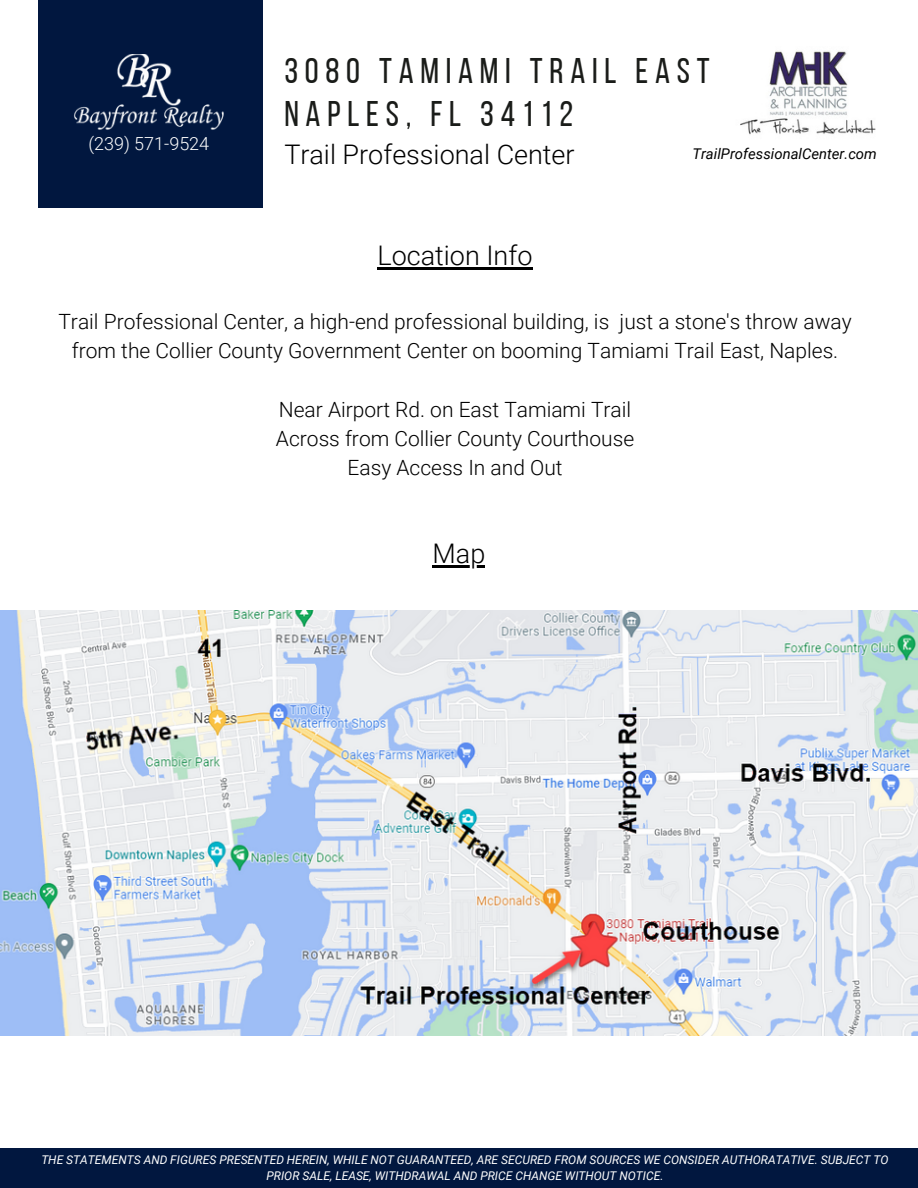
<style>
.page{position:relative;width:918px;height:1188px;background:#fff}
.page>*{position:absolute;margin:0;border:0;box-sizing:border-box;transform-origin:0 0}
.t1{font:35.55px/42.5px "Bebas Neue";letter-spacing:.19em;color:#1a1c19}
.t2{font:300 27px "Roboto";color:#000}
.t3{font:300 21px/29.2px "Roboto";color:#000;text-align:center}
.t4{font:300 18px "Roboto";color:#fff}
.t5{font:italic 14.85px "Roboto";color:#000}
.t6{font:italic 12px/16px "Roboto";color:#fff;text-align:center}
</style>
<div class="page">
<div style="left:38px;top:0;width:225px;height:207px;background:#01173f"></div>
<img style="left:74px;top:55px;width:150px;height:75px">
<div style="left:0;top:1148px;width:918px;height:40px;background:#01173f"></div>
<img style="left:740px;top:51px;width:136px;height:84px">
<img style="left:0;top:611px;width:918px;height:425px">
<hr style="left:378px;top:267px;width:155px;height:3px;background:#000">
<hr style="left:433px;top:565px;width:52px;height:2px;background:#000">
<h1 class="t4" style="left:88px;top:133px;width:122px">(239) 571-9524</h1>
<h2 class="t1" style="left:284px;top:53px;width:427px">3080 TAMIAMI TRAIL EAST<br>NAPLES, FL 34112</h2>
<p class="t2" style="left:284px;top:139px;width:292px">Trail Professional Center</p>
<p class="t5" style="left:692px;top:145px;width:186px">TrailProfessionalCenter.com</p>
<h5 class="t2" style="left:378px;top:240px;width:156px">Location Info</h5>
<h2 class="t3" style="left:58px;top:307px;width:795px">Trail Professional Center, a high-end professional building, is just a stone's throw away from the Collier County Government Center on booming Tamiami Trail East, Naples.</h2>
<h3 class="t3" style="left:276px;top:395px;width:360px">Near Airport Rd. on East Tamiami Trail<br>Across from Collier County Courthouse<br>Easy Access In and Out</h3>
<h3 class="t2" style="left:433px;top:538px;width:54px">Map</h3>
<h2 class="t6" style="left:41px;top:1152px;width:849px">THE STATEMENTS AND FIGURES PRESENTED HEREIN, WHILE NOT GUARANTEED, ARE SECURED FROM SOURCES WE CONSIDER AUTHORATATIVE. SUBJECT TO<br>PRIOR SALE, LEASE, WITHDRAWAL AND PRICE CHANGE WITHOUT NOTICE.</h2>
</div>
